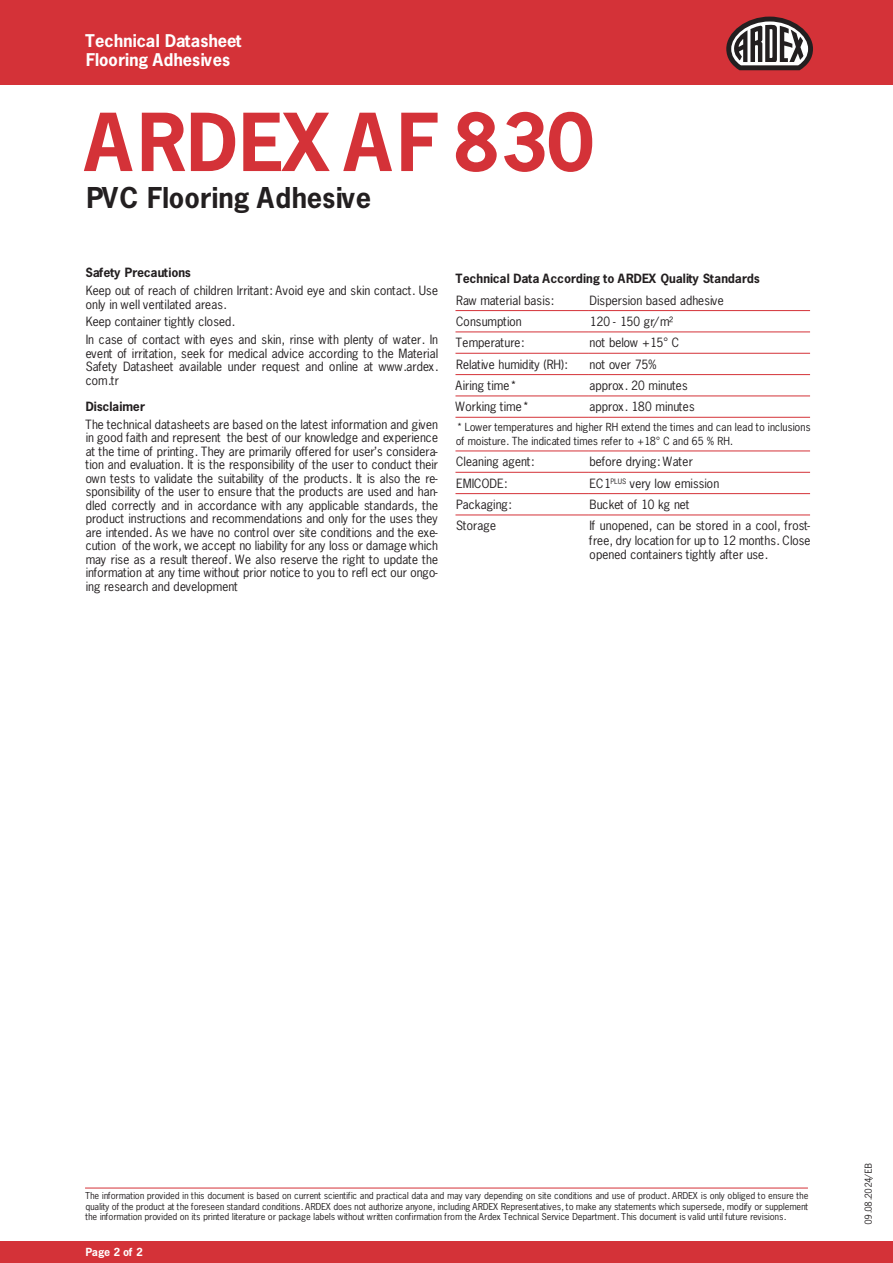
<style>
.page{position:relative;width:893px;height:1263px;background:#fff}
.page>*{position:absolute;margin:0;border:0;box-sizing:border-box;transform-origin:0 0}
.Titel{font:700 75px "News Gothic Std";letter-spacing:.015em;color:#d43238}
.Untertitel{font:700 27px "News Gothic Std";letter-spacing:.005em;color:#231f20}
.t1{font:700 16.5px/19.5px "News Gothic Std";color:#fff}
.Subheads{font:12px/13.5px "News Gothic Std";color:#231f20;text-align:justify}
.Subheads-2{font:700 12px "News Gothic Std";color:#231f20}
.t2{font:10.5px/13.5px "News Gothic Std";color:#231f20}
.t3{font:700 10.5px "News Gothic Std";color:#fff}
.Norm{font:9px/10.5px "News Gothic Std";color:#231f20;text-align:justify}
</style>
<div class="page">
<div style="left:0;top:0;width:893px;height:85px;background:#d43238"></div>
<div style="left:0;top:1242px;width:893px;height:21px;background:#d43238"></div>
<svg style="left:726px;top:17px;width:87px;height:53px"></svg>
<hr style="left:455px;top:310px;width:134px;height:1px;background:#d43238">
<hr style="left:589px;top:310px;width:221px;height:1px;background:#d43238">
<hr style="left:455px;top:332px;width:134px;height:1px;background:#d43238">
<hr style="left:589px;top:332px;width:221px;height:1px;background:#d43238">
<hr style="left:455px;top:353px;width:134px;height:1px;background:#d43238">
<hr style="left:589px;top:353px;width:221px;height:1px;background:#d43238">
<hr style="left:455px;top:374px;width:134px;height:1px;background:#d43238">
<hr style="left:589px;top:374px;width:221px;height:1px;background:#d43238">
<hr style="left:455px;top:396px;width:134px;height:1px;background:#d43238">
<hr style="left:589px;top:396px;width:221px;height:1px;background:#d43238">
<hr style="left:455px;top:417px;width:134px;height:1px;background:#d43238">
<hr style="left:589px;top:417px;width:221px;height:1px;background:#d43238">
<hr style="left:455px;top:451px;width:134px;height:1px;background:#d43238">
<hr style="left:589px;top:451px;width:221px;height:1px;background:#d43238">
<hr style="left:455px;top:472px;width:134px;height:1px;background:#d43238">
<hr style="left:589px;top:472px;width:221px;height:1px;background:#d43238">
<hr style="left:455px;top:493px;width:134px;height:1px;background:#d43238">
<hr style="left:589px;top:493px;width:221px;height:1px;background:#d43238">
<hr style="left:455px;top:515px;width:134px;height:1px;background:#d43238">
<hr style="left:589px;top:515px;width:221px;height:1px;background:#d43238">
<hr style="left:85px;top:1188px;width:723px;height:1px;background:#d43238">
<h3 class="t1" style="left:85px;top:31px;width:158px">Technical Datasheet<br>Flooring Adhesives</h3>
<p class="Titel" style="left:85px;top:93px;width:509px">ARDEX AF 830</p>
<p class="Untertitel" style="left:85px;top:180px;width:287px">PVC Flooring Adhesive</p>
<p class="Subheads-2" style="left:85px;top:265px;width:107px">Safety Precautions</p>
<p class="Subheads" style="left:85px;top:284px;width:354px">Keep out of reach of children Irritant: Avoid eye and skin contact. Use only in well ventilated areas.</p>
<p class="Subheads" style="left:85px;top:315px;width:151px">Keep container tightly closed.</p>
<p class="Subheads" style="left:85px;top:333px;width:354px">In case of contact with eyes and skin, rinse with plenty of water. In event of irritation, seek for medical advice according to the Material Safety Datasheet available under request and online at www.ardex. com.tr</p>
<p class="Subheads-2" style="left:85px;top:398px;width:61px">Disclaimer</p>
<p class="Subheads" style="left:85px;top:417px;width:354px">The technical datasheets are based on the latest information and given in good faith and represent the best of our knowledge and experience at the time of printing. They are primarily offered for user’s considera&shy;tion and evaluation. It is the responsibility of the user to conduct their own tests to validate the suitability of the products. It is also the re&shy;sponsibility of the user to ensure that the products are used and han&shy;dled correctly and in accordance with any applicable standards, the product instructions and recommendations and only for the uses they are intended. As we have no control over site conditions and the exe&shy;cution of the work, we accept no liability for any loss or damage which may rise as a result thereof. We also reserve the right to update the information at any time without prior notice to you to refl ect our ongo&shy;ing research and development</p>
<p class="Subheads-2" style="left:455px;top:271px;width:305px">Technical Data According to ARDEX Quality Standards</p>
<p class="Subheads" style="left:455px;top:293px;width:99px">Raw material basis:</p>
<p class="Subheads" style="left:589px;top:293px;width:136px">Dispersion based adhesive</p>
<p class="Subheads" style="left:455px;top:315px;width:67px">Consumption</p>
<p class="Subheads" style="left:589px;top:315px;width:86px">120 - 150 gr/m²</p>
<p class="Subheads" style="left:455px;top:336px;width:70px">Temperature:</p>
<p class="Subheads" style="left:589px;top:336px;width:91px">not below +15° C</p>
<p class="Subheads" style="left:455px;top:357px;width:113px">Relative humidity (RH):</p>
<p class="Subheads" style="left:589px;top:357px;width:69px">not over 75%</p>
<p class="Subheads" style="left:455px;top:379px;width:61px">Airing time*</p>
<p class="Subheads" style="left:589px;top:379px;width:100px">approx. 20 minutes</p>
<p class="Subheads" style="left:455px;top:400px;width:74px">Working time*</p>
<p class="Subheads" style="left:589px;top:400px;width:107px">approx. 180 minutes</p>
<p class="t2" style="left:455px;top:421px;width:356px">* Lower temperatures and higher RH extend the times and can lead to inclusions of moisture. The indicated times refer to +18° C and 65 % RH.</p>
<p class="Subheads" style="left:455px;top:455px;width:80px">Cleaning agent:</p>
<p class="Subheads" style="left:589px;top:455px;width:105px">before drying: Water</p>
<p class="Subheads" style="left:455px;top:476px;width:53px">EMICODE:</p>
<p class="Subheads" style="left:589px;top:476px;width:131px">EC1<sup>PLUS</sup> very low emission</p>
<p class="Subheads" style="left:455px;top:498px;width:57px">Packaging:</p>
<p class="Subheads" style="left:589px;top:498px;width:102px">Bucket of 10 kg net</p>
<p class="Subheads" style="left:455px;top:519px;width:42px">Storage</p>
<p class="Subheads" style="left:589px;top:518px;width:223px;line-height:14.4px">If unopened, can be stored in a cool, frost&shy;free, dry location for up to 12 months. Close opened containers tightly after use.</p>
<p class="Norm" style="left:85px;top:1191px;width:724px">The information provided in this document is based on current scientific and practical data and may vary depending on site conditions and use of product. ARDEX is only obliged to ensure the quality of the product at the foreseen standard conditions. ARDEX does not authorize anyone, including ARDEX Representatives, to make any statements which supersede, modify or supplement the information provided on its printed literature or package labels without written confirmation from the Ardex Technical Service Department. This document is valid until future revisions.</p>
<p class="t3" style="left:85px;top:1245px;width:59px">Page 2 of 2</p>
<p class="Norm" style="left:863px;top:1225px;width:63px;rotate:-90deg">09.08.2024/EB</p>
</div>
